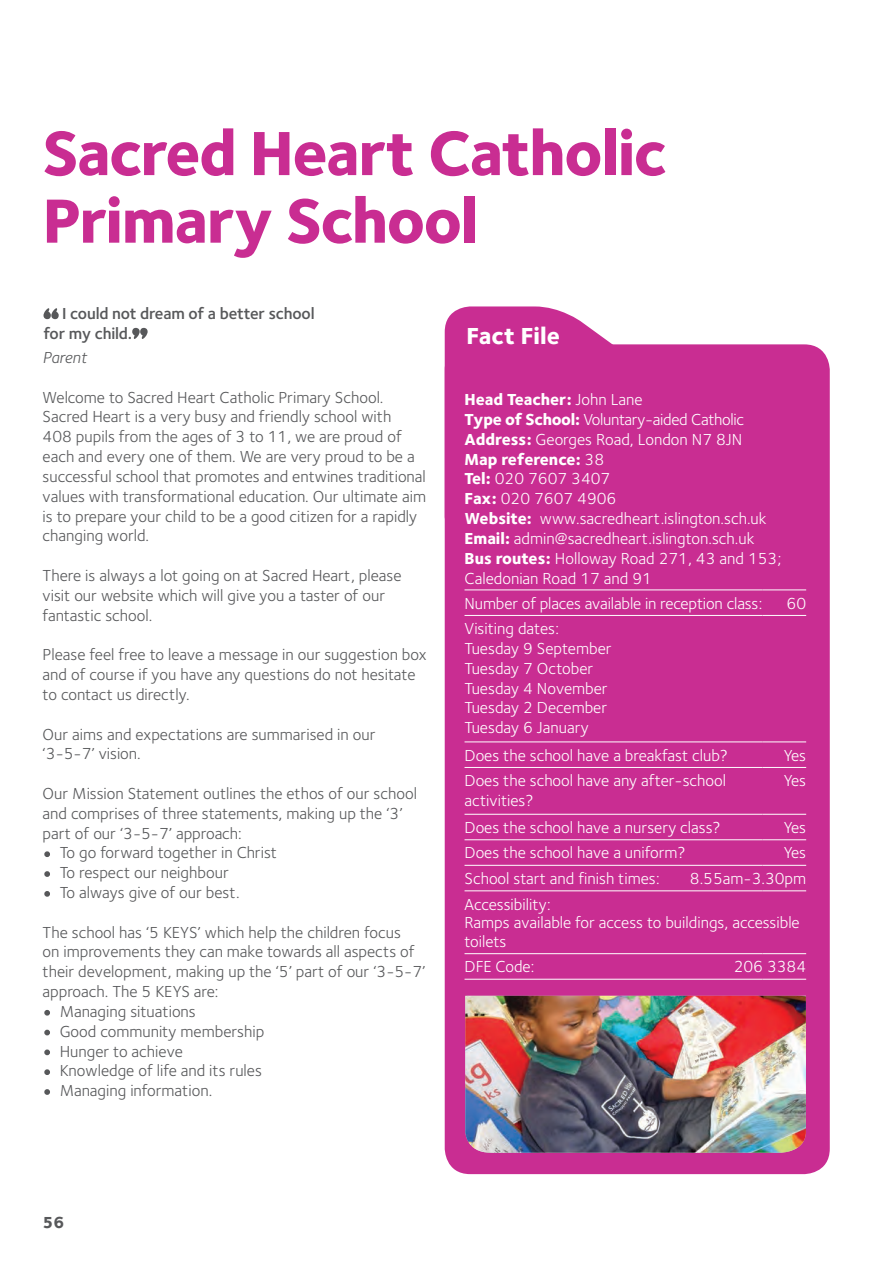
<style>
.page{position:relative;width:892px;height:1264px;background:#fff}
.page>*{position:absolute;margin:0;border:0;box-sizing:border-box;transform-origin:0 0}
._1_Big_Main_Heading{font:800 64.5px/67.5px "Foundry Sterling";letter-spacing:-.025em;color:#c92d92}
._3_Standfirst_20pt{font:800 24px "Foundry Sterling";color:#fff}
.t1{font:16.5px/19.8px "Foundry Sterling";color:#57585a}
.Body_Copy_White{font:16.5px/19.8px "Foundry Sterling";color:#fff}
.school_quote{font:600 16.5px/19.8px "Foundry Sterling";letter-spacing:-.01em;color:#57585a}
.Body_Copy_White-2{font:16.5px "Foundry Sterling";letter-spacing:-.02em;color:#fff}
.Body_Copy_White-3{font:800 16.5px "Foundry Sterling";color:#fff}
.school_quote_name{font:italic 16.5px "Foundry Sterling";color:#57585a}
.t2{font:800 16.5px "Foundry Sterling";color:#57585a}
.s1{font-weight:400}
.s2{font-weight:800}
</style>
<div class="page">
<svg style="left:43px;top:308px;width:16px;height:11px"></svg>
<svg style="left:132px;top:328px;width:16px;height:11px"></svg>
<svg style="left:44px;top:851px;width:6px;height:5px"></svg>
<svg style="left:44px;top:871px;width:6px;height:5px"></svg>
<svg style="left:44px;top:891px;width:6px;height:5px"></svg>
<svg style="left:44px;top:1009px;width:6px;height:6px"></svg>
<svg style="left:44px;top:1029px;width:6px;height:6px"></svg>
<svg style="left:44px;top:1049px;width:6px;height:5px"></svg>
<svg style="left:44px;top:1069px;width:6px;height:5px"></svg>
<svg style="left:44px;top:1089px;width:6px;height:5px"></svg>
<div style="left:444px;top:344px;width:385px;height:829px;background:#c92d92;border-radius:26px"></div>
<svg style="left:444px;top:306px;width:314px;height:235px"></svg>
<hr style="left:464px;top:589px;width:298px;height:1px;background:#fff">
<hr style="left:762px;top:589px;width:44px;height:1px;background:#fff">
<hr style="left:464px;top:615px;width:298px;height:1px;background:#fff">
<hr style="left:762px;top:615px;width:44px;height:1px;background:#fff">
<hr style="left:464px;top:741px;width:298px;height:1px;background:#fff">
<hr style="left:762px;top:741px;width:44px;height:1px;background:#fff">
<hr style="left:464px;top:767px;width:298px;height:1px;background:#fff">
<hr style="left:762px;top:767px;width:44px;height:1px;background:#fff">
<hr style="left:464px;top:813px;width:298px;height:1px;background:#fff">
<hr style="left:762px;top:813px;width:44px;height:1px;background:#fff">
<hr style="left:464px;top:839px;width:298px;height:1px;background:#fff">
<hr style="left:762px;top:839px;width:44px;height:1px;background:#fff">
<hr style="left:464px;top:864px;width:298px;height:1px;background:#fff">
<hr style="left:762px;top:864px;width:44px;height:1px;background:#fff">
<hr style="left:464px;top:890px;width:298px;height:1px;background:#fff">
<hr style="left:762px;top:890px;width:44px;height:1px;background:#fff">
<hr style="left:464px;top:953px;width:298px;height:1px;background:#fff">
<hr style="left:762px;top:953px;width:44px;height:1px;background:#fff">
<hr style="left:464px;top:978px;width:298px;height:1px;background:#fff">
<hr style="left:762px;top:978px;width:44px;height:1px;background:#fff">
<img style="left:465px;top:995px;width:340px;height:157px">
<p class="_1_Big_Main_Heading" style="left:43px;top:118px;width:625px">Sacred Heart Catholic<br>Primary School</p>
<p class="school_quote" style="left:43px;top:303px;width:272px;text-indent:19px">I could not dream of a better school for my child.</p>
<p class="school_quote_name" style="left:43px;top:346px;width:46px">Parent</p>
<p class="t1" style="left:43px;top:386px;width:385px">Welcome to Sacred Heart Catholic Primary School.<br>Sacred Heart is a very busy and friendly school with<br>408 pupils from the ages of 3 to 11, we are proud of each and every one of them. We are very proud to be a successful school that promotes and entwines traditional values with transformational education. Our ultimate aim is to prepare your child to be a good citizen for a rapidly changing world.</p>
<p class="t1" style="left:43px;top:565px;width:360px">There is always a lot going on at Sacred Heart, please visit our website which will give you a taster of our fantastic school.</p>
<p class="t1" style="left:43px;top:644px;width:385px">Please feel free to leave a message in our suggestion box and of course if you have any questions do not hesitate to contact us directly.</p>
<p class="t1" style="left:43px;top:723px;width:334px">Our aims and expectations are summarised in our ‘3-5-7’ vision.</p>
<p class="t1" style="left:43px;top:782px;width:376px">Our Mission Statement outlines the ethos of our school and comprises of three statements, making up the ‘3’ part of our ‘3-5-7’ approach:</p>
<p class="t1" style="left:43px;top:842px;width:236px">• To go forward together in Christ</p>
<p class="t1" style="left:43px;top:862px;width:187px">• To respect our neighbour</p>
<p class="t1" style="left:43px;top:881px;width:198px">• To always give of our best.</p>
<p class="t1" style="left:43px;top:921px;width:384px">The school has ‘5 KEYS’ which help the children focus<br>on improvements they can make towards all aspects of their development, making up the ‘5’ part of our ‘3-5-7’ approach. The 5 KEYS are:</p>
<p class="t1" style="left:43px;top:1000px;width:155px">• Managing situations</p>
<p class="t1" style="left:43px;top:1020px;width:223px">• Good community membership</p>
<p class="t1" style="left:43px;top:1040px;width:142px">• Hunger to achieve</p>
<p class="t1" style="left:43px;top:1060px;width:221px">• Knowledge of life and its rules</p>
<p class="t1" style="left:43px;top:1079px;width:171px">• Managing information.</p>
<p class="_3_Standfirst_20pt" style="left:466px;top:319px;width:95px">Fact File</p>
<p class="Body_Copy_White-3" style="left:464px;top:388px;width:180px">Head Teacher: <span class="s1">John Lane</span></p>
<p class="Body_Copy_White-2" style="left:464px;top:408px;width:281px"><span class="s2">Type of School:</span> Voluntary-aided Catholic</p>
<p class="Body_Copy_White" style="left:464px;top:429px;width:279px"><span class="s2">Address:</span> Georges Road, London N7 8JN</p>
<p class="Body_Copy_White-3" style="left:464px;top:447px;width:141px">Map reference: <span class="s1">38</span></p>
<p class="Body_Copy_White" style="left:464px;top:468px;width:147px"><span class="s2">Tel:</span> 020 7607 3407</p>
<p class="Body_Copy_White" style="left:464px;top:488px;width:153px"><span class="s2">Fax:</span> 020 7607 4906</p>
<p class="Body_Copy_White" style="left:464px;top:508px;width:303px"><span class="s2">Website:</span> www.sacredheart.islington.sch.uk</p>
<p class="Body_Copy_White" style="left:464px;top:528px;width:318px"><span class="s2">Email:</span> admin@sacredheart.islington.sch.uk<br><span class="s2">Bus routes:</span> Holloway Road 271, 43 and 153;<br>Caledonian Road 17 and 91</p>
<p class="Body_Copy_White" style="left:464px;top:592px;width:299px">Number of places available in reception class:</p>
<p class="Body_Copy_White" style="left:786px;top:592px;width:21px">60</p>
<p class="Body_Copy_White" style="left:464px;top:618px;width:96px">Visiting dates:</p>
<p class="Body_Copy_White" style="left:464px;top:638px;width:148px">Tuesday 9 September</p>
<p class="Body_Copy_White" style="left:464px;top:657px;width:130px">Tuesday 7 October</p>
<p class="Body_Copy_White" style="left:464px;top:677px;width:145px">Tuesday 4 November</p>
<p class="Body_Copy_White" style="left:464px;top:697px;width:144px">Tuesday 2 December</p>
<p class="Body_Copy_White" style="left:464px;top:717px;width:126px">Tuesday 6 January</p>
<p class="Body_Copy_White" style="left:464px;top:744px;width:265px">Does the school have a breakfast club?</p>
<p class="Body_Copy_White" style="left:783px;top:744px;width:24px">Yes</p>
<p class="Body_Copy_White" style="left:464px;top:770px;width:263px">Does the school have any after-school activities?</p>
<p class="Body_Copy_White" style="left:783px;top:770px;width:24px">Yes</p>
<p class="Body_Copy_White" style="left:464px;top:816px;width:257px">Does the school have a nursery class?</p>
<p class="Body_Copy_White" style="left:783px;top:816px;width:24px">Yes</p>
<p class="Body_Copy_White" style="left:464px;top:842px;width:223px">Does the school have a uniform?</p>
<p class="Body_Copy_White" style="left:783px;top:842px;width:24px">Yes</p>
<p class="Body_Copy_White" style="left:464px;top:867px;width:197px">School start and finish times:</p>
<p class="Body_Copy_White" style="left:690px;top:867px;width:118px">8.55am-3.30pm</p>
<p class="Body_Copy_White" style="left:464px;top:893px;width:87px">Accessibility:</p>
<p class="Body_Copy_White" style="left:464px;top:912px;width:337px;line-height:18.8px">Ramps available for access to buildings, accessible toilets</p>
<p class="Body_Copy_White" style="left:464px;top:956px;width:71px">DFE Code:</p>
<p class="Body_Copy_White" style="left:733px;top:956px;width:74px">206 3384</p>
<p class="t2" style="left:43px;top:1209px;width:23px">56</p>
</div>
